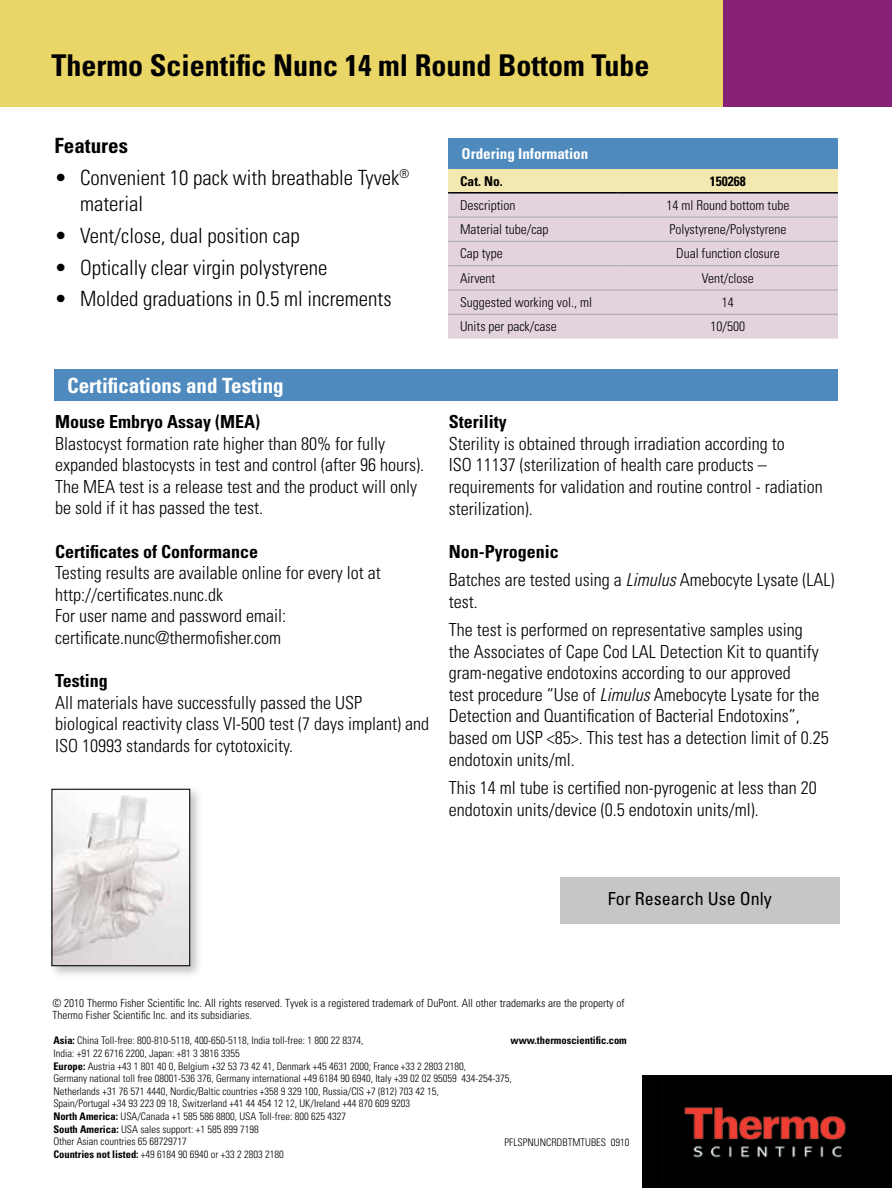
<style>
.page{position:relative;width:892px;height:1188px;background:#fff}
.page>*{position:absolute;margin:0;border:0;box-sizing:border-box;transform-origin:0 0}
.t1{font:700 condensed 30px "Univers LT Std";color:#000}
.t2{font:300 condensed 21px/25.2px "Univers LT Std";color:#000}
.t3{font:700 condensed 21px "Univers LT Std";color:#fff}
.t4{font:700 condensed 21px "Univers LT Std";color:#000}
.t5{font:300 condensed 18px/21.6px "Univers LT Std";color:#000}
.t6{font:700 condensed 18px "Univers LT Std";color:#000}
.t7{font:condensed 18px "Univers LT Std";color:#000}
.t8{font:700 condensed 15px "Univers LT Std";color:#fff}
.t9{font:300 condensed 13.5px "Univers LT Std";color:#000}
.t10{font:700 condensed 13.5px "Univers LT Std";color:#000}
.t11{font:300 condensed 11.25px/12px "Univers";color:#000}
.t12{font:300 condensed 10.5px/12.6px "Univers LT Std";color:#000}
.t13{font:700 condensed 10.5px "Univers LT Std";color:#000}
.t14{font:300 condensed 10.5px "Univers";color:#000}
.s1{font-weight:700}
.s2{font-family:"Univers";font-style:italic}
</style>
<div class="page">
<div style="left:0;top:0;width:723px;height:106px;background:#e9d666"></div>
<img style="left:642px;top:1075px;width:250px;height:113px">
<div style="left:448px;top:168px;width:390px;height:24px;background:#f3e8b0"></div>
<div style="left:448px;top:194px;width:390px;height:145px;background:#e2d3df"></div>
<hr style="left:448px;top:217px;width:170px;height:1px;background:#a7a9ac">
<hr style="left:618px;top:217px;width:220px;height:1px;background:#a7a9ac">
<hr style="left:448px;top:241px;width:170px;height:1px;background:#a7a9ac">
<hr style="left:618px;top:241px;width:220px;height:1px;background:#a7a9ac">
<hr style="left:448px;top:265px;width:170px;height:1px;background:#a7a9ac">
<hr style="left:618px;top:265px;width:220px;height:1px;background:#a7a9ac">
<hr style="left:448px;top:290px;width:170px;height:1px;background:#a7a9ac">
<hr style="left:618px;top:290px;width:220px;height:1px;background:#a7a9ac">
<hr style="left:448px;top:314px;width:170px;height:1px;background:#a7a9ac">
<hr style="left:618px;top:314px;width:220px;height:1px;background:#a7a9ac">
<hr style="left:448px;top:192px;width:170px;height:2px;background:#000">
<hr style="left:618px;top:192px;width:220px;height:2px;background:#000">
<div style="left:448px;top:138px;width:390px;height:30px;background:#4f8abe"></div>
<div style="left:54px;top:369px;width:784px;height:32px;background:#4f8abe"></div>
<div style="left:723px;top:0;width:169px;height:106px;background:#872175"></div>
<div style="left:560px;top:878px;width:279px;height:46px;background:#c4c6c8"></div>
<div style="left:48px;top:785px;width:155px;height:194px;background:#000;opacity:.24"></div>
<img style="left:53px;top:791px;width:135px;height:173px">
<div style="left:51px;top:789px;width:139px;height:177px;border:1px solid #000"></div>
<h1 class="t1" style="left:51px;top:47px;width:599px">Thermo Scientific Nunc 14 ml Round Bottom Tube</h1>
<p class="t4" style="left:55px;top:133px;width:75px">Features</p>
<p class="t2" style="left:80px;top:165px;width:331px;text-indent:-25px">• Convenient 10 pack with breathable Tyvek<sup>® </sup>material</p>
<p class="t2" style="left:55px;top:223px;width:247px">• Vent/close, dual position cap</p>
<p class="t2" style="left:55px;top:255px;width:274px">• Optically clear virgin polystyrene</p>
<p class="t2" style="left:55px;top:286px;width:338px">• Molded graduations in 0.5 ml increments</p>
<p class="t3" style="left:67px;top:373px;width:218px">Certifications and Testing</p>
<p class="t6" style="left:55px;top:411px;width:206px">Mouse Embryo Assay (MEA)</p>
<p class="t5" style="left:55px;top:433px;width:370px">Blastocyst formation rate higher than 80% for fully expanded blastocysts in test and control (after 96 hours).<br>The MEA test is a release test and the product will only be sold if it has passed the test.</p>
<p class="t6" style="left:55px;top:540px;width:205px">Certificates of Conformance</p>
<p class="t5" style="left:55px;top:562px;width:327px">Testing results are available online for every lot at http://certificates.nunc.dk<br>For user name and password email: certificate.nunc@thermofisher.com</p>
<p class="t6" style="left:55px;top:670px;width:54px">Testing</p>
<p class="t5" style="left:55px;top:692px;width:375px">All materials have successfully passed the USP biological reactivity class VI-500 test (7 days implant) and<br>ISO 10993 standards for cytotoxicity.</p>
<p class="t8" style="left:461px;top:144px;width:128px">Ordering Information</p>
<p class="t10" style="left:460px;top:172px;width:44px">Cat. No.</p>
<p class="t10" style="left:710px;top:172px;width:37px">150268</p>
<p class="t9" style="left:460px;top:197px;width:57px">Description</p>
<p class="t9" style="left:666px;top:197px;width:124px">14 ml Round bottom tube</p>
<p class="t9" style="left:460px;top:221px;width:90px">Material tube/cap</p>
<p class="t9" style="left:669px;top:221px;width:118px">Polystyrene/Polystyrene</p>
<p class="t9" style="left:460px;top:246px;width:44px">Cap type</p>
<p class="t9" style="left:676px;top:246px;width:105px">Dual function closure</p>
<p class="t9" style="left:460px;top:270px;width:37px">Airvent</p>
<p class="t9" style="left:702px;top:270px;width:53px">Vent/close</p>
<p class="t9" style="left:460px;top:294px;width:133px">Suggested working vol., ml</p>
<p class="t9" style="left:722px;top:294px;width:13px">14</p>
<p class="t9" style="left:460px;top:318px;width:98px">Units per pack/case</p>
<p class="t9" style="left:710px;top:318px;width:36px">10/500</p>
<p class="t6" style="left:448px;top:411px;width:60px">Sterility</p>
<p class="t5" style="left:448px;top:433px;width:375px">Sterility is obtained through irradiation according to<br>ISO 11137 (sterilization of health care products – requirements for validation and routine control - radiation sterilization).</p>
<p class="t5" style="left:448px;top:537px;width:387px;line-height:28.3px"><span class="s1">Non-Pyrogenic<br></span>Batches are tested using a <span class="s2">Limulus</span> Amebocyte Lysate (LAL)</p>
<p class="t5" style="left:448px;top:587px;width:355px;line-height:28.3px">test.<br>The test is performed on representative samples using</p>
<p class="t5" style="left:448px;top:641px;width:381px">the Associates of Cape Cod LAL Detection Kit to quantify gram-negative endotoxins according to our approved<br>test procedure “Use of <span class="s2">Limulus</span> Amebocyte Lysate for the Detection and Quantification of Bacterial Endotoxins”, based om USP &lt;85&gt;. This test has a detection limit of 0.25 endotoxin units/ml.</p>
<p class="t5" style="left:448px;top:777px;width:369px">This 14 ml tube is certified non-pyrogenic at less than 20 endotoxin units/device (0.5 endotoxin units/ml).</p>
<p class="t7" style="left:608px;top:887px;width:165px">For Research Use Only</p>
<p class="t11" style="left:52px;top:997px;width:573px">© 2010 Thermo Fisher Scientific Inc. All rights reserved. Tyvek is a registered trademark of DuPont. All other trademarks are the property of<br>Thermo Fisher Scientific Inc. and its subsidiaries.</p>
<p class="t13" style="left:510px;top:1034px;width:118px">www.thermoscientific.com</p>
<p class="t12" style="left:53px;top:1034px;width:460px"><span class="s1">Asia:</span> China Toll-free: 800-810-5118, 400-650-5118, India toll-free: 1 800 22 8374,<br>India: +91 22 6716 2200, Japan: +81 3 3816 3355<br><span class="s1">Europe:</span> Austria +43 1 801 40 0, Belgium +32 53 73 42 41, Denmark +45 4631 2000; France +33 2 2803 2180,<br>Germany national toll free 08001-536 376, Germany international +49 6184 90 6940, Italy +39 02 02 95059 434-254-375, Netherlands +31 76 571 4440, Nordic/Baltic countries +358 9 329 100, Russia/CIS +7 (812) 703 42 15,<br>Spain/Portugal +34 93 223 09 18, Switzerland +41 44 454 12 12, UK/Ireland +44 870 609 9203<br><span class="s1">North America:</span> USA/Canada +1 585 586 8800, USA Toll-free: 800 625 4327<br><span class="s1">South America:</span> USA sales support: +1 585 899 7198<br>Other Asian countries 65 68729717<br><span class="s1">Countries not listed:</span> +49 6184 90 6940 or +33 2 2803 2180</p>
<p class="t14" style="left:504px;top:1136px;width:126px">PFLSPNUNCRDBTMTUBES 0910</p>
</div>
